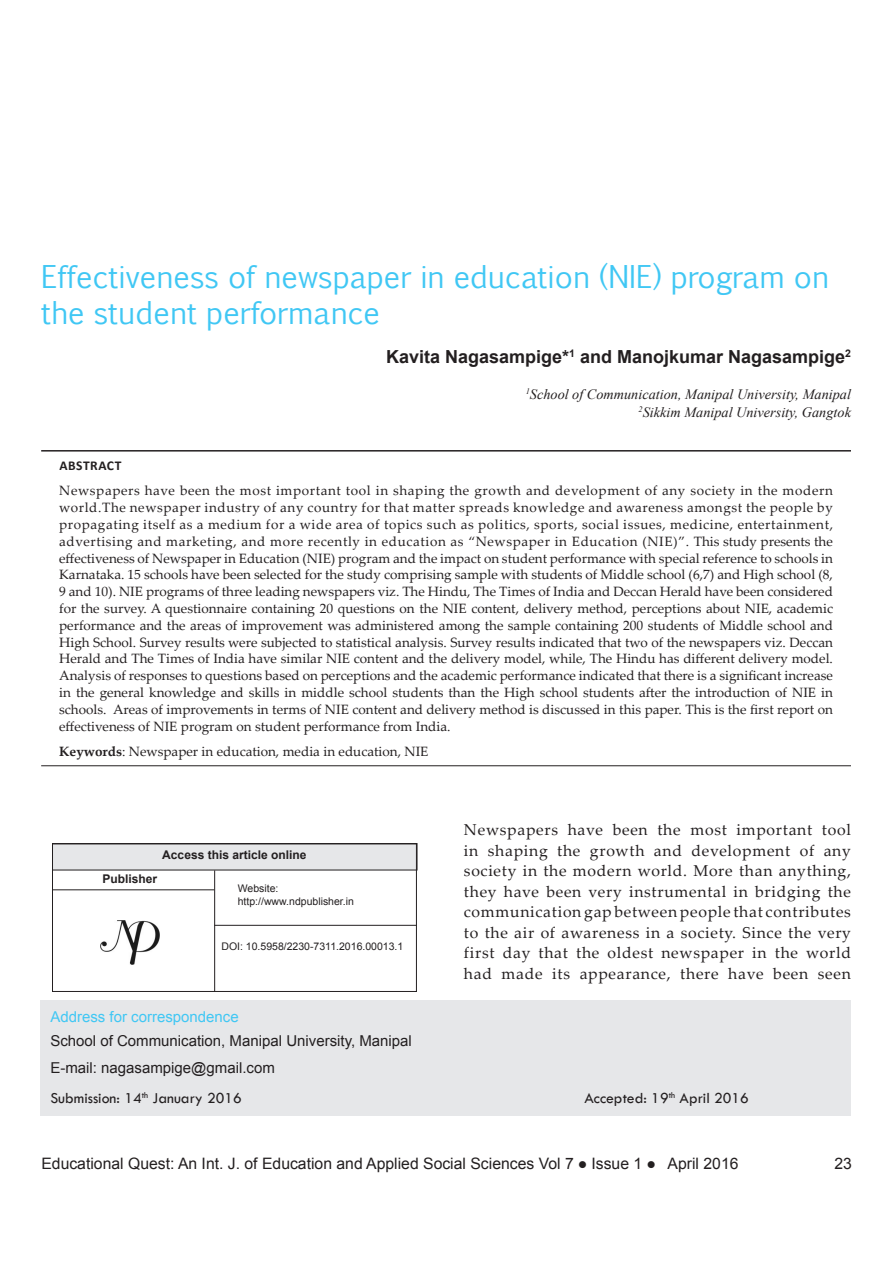
<style>
.page{position:relative;width:893px;height:1263px;background:#fff}
.page>*{position:absolute;margin:0;border:0;box-sizing:border-box;transform-origin:0 0}
.head{font:30px/36px "Euphemia CAS";color:#40c7f4}
.author{font:700 18px "Arial";color:#231f20}
.bodytext{font:15.75px/20.5px "Palatino Linotype";letter-spacing:.045em;color:#231f20;text-align:justify}
._1-2-3_folio{font:15.75px "Arial";color:#231f20}
.date{font:15.75px "Tw Cen";color:#231f20}
.author_bottom_detail{font:15px "Arial";color:#231f20}
.corres{font:15px "Arial";color:#40c7f4}
.detail_author{font:italic 14.25px/18px "Times New Roman";color:#231f20;text-align:right}
.ab-text{font:13.5px/16.8px "Palatino Linotype";color:#231f20;text-align:justify}
.ab-key{font:13.5px "Palatino Linotype";color:#231f20}
.ab-head{font:700 13.5px "Calibri";letter-spacing:.04em;color:#231f20}
.access{font:700 12px "Arial";color:#231f20}
.access-2{font:10.5px "Arial";color:#231f20}
.s1{font-weight:700}
</style>
<div class="page">
<div style="left:41px;top:1001px;width:810px;height:115px;background:#e6e7e9"></div>
<hr style="left:41px;top:450px;width:810px;height:2px;background:#231f20">
<hr style="left:41px;top:765px;width:810px;height:1px;background:#231f20">
<div style="left:52px;top:843px;width:365px;height:27px;background:#e6e7e9"></div>
<div style="left:52px;top:843px;width:365px;height:149px;border:1px solid #231f20"></div>
<hr style="left:214px;top:870px;width:1px;height:122px;background:#231f20">
<hr style="left:52px;top:889px;width:162px;height:1px;background:#231f20">
<hr style="left:214px;top:925px;width:203px;height:1px;background:#231f20">
<img style="left:100px;top:920px;width:60px;height:44px">
<p class="head" style="left:41px;top:259px;width:789px">Effectiveness of newspaper in education (NIE) program on the student performance</p>
<p class="author" style="left:386px;top:345px;width:466px">Kavita Nagasampige*<sup>1</sup> and Manojkumar Nagasampige<sup>2</sup></p>
<p class="detail_author" style="left:526px;top:385px;width:327px"><sup>1</sup>School of Communication, Manipal University, Manipal<br><sup>2</sup>Sikkim Manipal University, Gangtok</p>
<p class="ab-head" style="left:59px;top:456px;width:63px">ABSTRACT</p>
<p class="ab-text" style="left:59px;top:482px;width:775px">Newspapers have been the most important tool in shaping the growth and development of any society in the modern world.The newspaper industry of any country for that matter spreads knowledge and awareness amongst the people by propagating itself as a medium for a wide area of topics such as politics, sports, social issues, medicine, entertainment, advertising and marketing, and more recently in education as “Newspaper in Education (NIE)”. This study presents the effectiveness of Newspaper in Education (NIE) program and the impact on student performance with special reference to schools in Karnataka. 15 schools have been selected for the study comprising sample with students of Middle school (6,7) and High school (8, 9 and 10). NIE programs of three leading newspapers viz. The Hindu, The Times of India and Deccan Herald have been considered for the survey. A questionnaire containing 20 questions on the NIE content, delivery method, perceptions about NIE, academic performance and the areas of improvement was administered among the sample containing 200 students of Middle school and High School. Survey results were subjected to statistical analysis. Survey results indicated that two of the newspapers viz. Deccan Herald and The Times of India have similar NIE content and the delivery model, while, The Hindu has different delivery model.<br>Analysis of responses to questions based on perceptions and the academic performance indicated that there is a significant increase in the general knowledge and skills in middle school students than the High school students after the introduction of NIE in schools. Areas of improvements in terms of NIE content and delivery method is discussed in this paper. This is the first report on effectiveness of NIE program on student performance from India.</p>
<p class="ab-key" style="left:59px;top:742px;width:371px"><span class="s1">Keywords</span>: Newspaper in education, media in education, NIE</p>
<p class="access" style="left:162px;top:847px;width:146px">Access this article online</p>
<p class="access" style="left:103px;top:871px;width:56px">Publisher</p>
<p class="access-2" style="left:238px;top:881px;width:42px">Website:</p>
<p class="access-2" style="left:238px;top:895px;width:118px">http://www.ndpublisher.in</p>
<p class="access-2" style="left:221px;top:939px;width:183px">DOI: 10.5958/2230-7311.2016.00013.1</p>
<p class="bodytext" style="left:464px;top:819px;width:389px">Newspapers have been the most important tool in shaping the growth and development of any society in the modern world. More than anything, they have been very instrumental in bridging the communication gap between people that contributes to the air of awareness in a society. Since the very first day that the oldest newspaper in the world had made its appearance, there have been seen</p>
<p class="corres" style="left:50px;top:1006px;width:190px">Address for correspondence</p>
<p class="author_bottom_detail" style="left:50px;top:1031px;width:363px">School of Communication, Manipal University, Manipal</p>
<p class="author_bottom_detail" style="left:50px;top:1058px;width:226px">E-mail: nagasampige@gmail.com</p>
<p class="date" style="left:50px;top:1088px;width:193px">Submission: 14<sup>th</sup> January 2016</p>
<p class="date" style="left:584px;top:1088px;width:166px">Accepted: 19<sup>th</sup> April 2016</p>
<p class="_1-2-3_folio" style="left:41px;top:1153px;width:699px">Educational Quest: An Int. J. of Education and Applied Social Sciences Vol 7 ● Issue 1 ● April 2016</p>
<p class="_1-2-3_folio" style="left:834px;top:1153px;width:19px">23</p>
</div>
